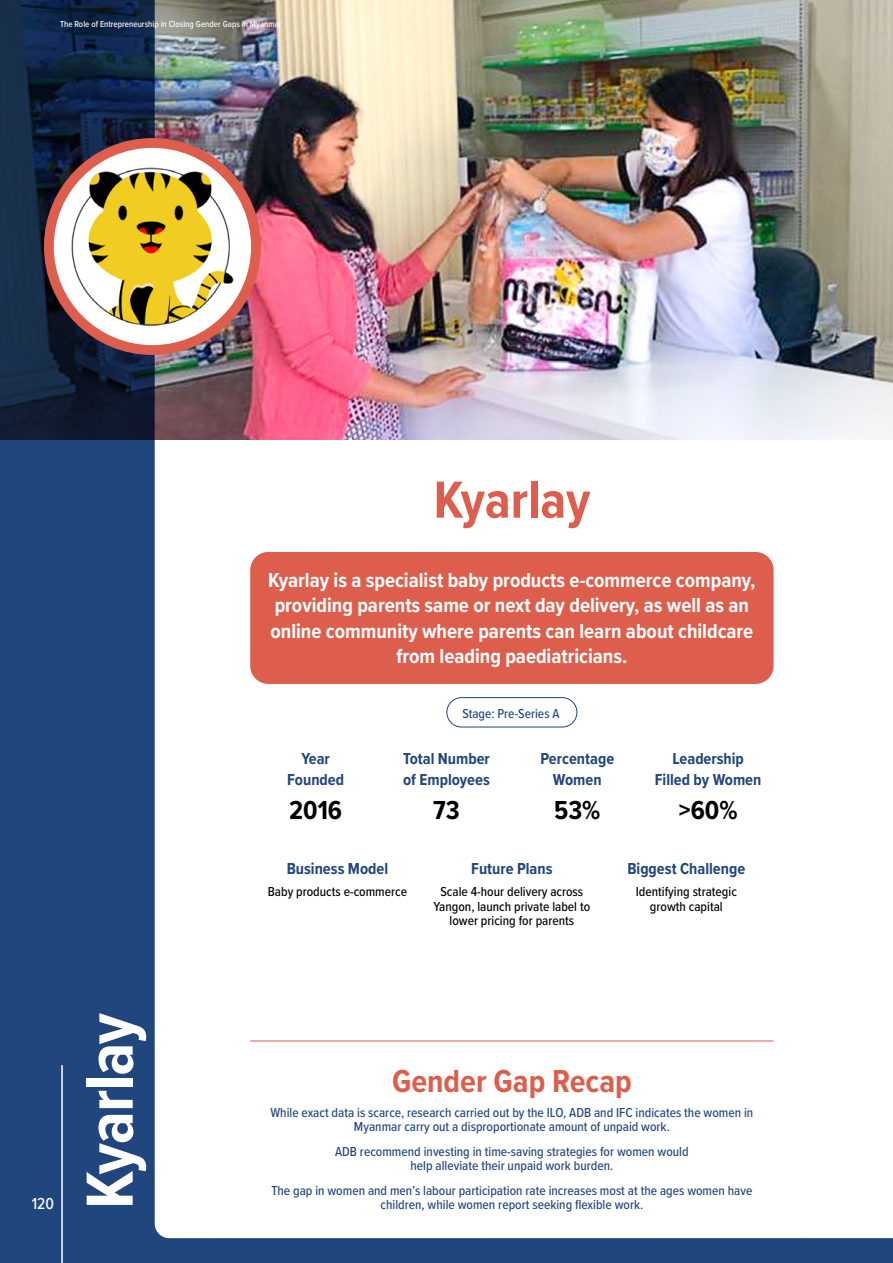
<style>
.page{position:relative;width:893px;height:1263px;background:#fff}
.page>*{position:absolute;margin:0;border:0;box-sizing:border-box;transform-origin:0 0}
.t1{font:700 69px "Proxima Nova Cond";letter-spacing:-.015em;color:#fff}
.t2{font:700 54px "Proxima Nova Cond";color:#dd5e4c}
.t3{font:700 33px "Proxima Nova Cond";color:#dd5e4c}
.t4{font:700 27px "Proxima Nova Cond";color:#000}
.t5{font:700 21px/25.5px "Proxima Nova Cond";color:#fff;text-align:center}
.t6{font:700 16.5px/20.9px "Proxima Nova Cond";color:#21457d;text-align:center}
.t7{font:500 16.5px "Proxima Nova Cond";color:#fff}
.t8{font:500 13.5px/13.5px "Proxima Nova Cond";color:#21457d;text-align:center}
.t9{font:500 13.5px/14.5px "Proxima Nova Cond";color:#000;text-align:center}
.t10{font:500 9px "Proxima Nova Cond";color:#fff}
</style>
<div class="page">
<img style="left:0;top:0;width:893px;height:1263px">
<hr style="left:61px;top:1065px;width:2px;height:198px;background:#fff">
<img style="left:50px;top:145px;width:204px;height:203px">
<div style="left:44px;top:138px;width:217px;height:217px;border:10px solid #dd5e4c;border-radius:50%"></div>
<p class="t10" style="left:60px;top:17px;width:223px">The Role of Entrepreneurship in Closing Gender Gaps in Myanmar</p>
<h2 class="t2" style="left:434px;top:460px;width:158px">Kyarlay</h2>
<h3 class="t5" style="left:268px;top:566px;width:489px">Kyarlay is a specialist baby products e-commerce company, providing parents same or next day delivery, as well as an online community where parents can learn about childcare from leading paediatricians.</h3>
<p class="t8" style="left:462px;top:706px;width:99px">Stage: Pre-Series A</p>
<p class="t6" style="left:287px;top:748px;width:58px">Year<br>Founded</p>
<p class="t6" style="left:403px;top:748px;width:88px;text-align:left">Total Number of Employees</p>
<p class="t6" style="left:540px;top:748px;width:75px">Percentage<br>Women</p>
<p class="t6" style="left:655px;top:748px;width:108px">Leadership<br>Filled by Women</p>
<h3 class="t4" style="left:289px;top:790px;width:55px">2016</h3>
<h3 class="t4" style="left:433px;top:790px;width:28px">73</h3>
<h3 class="t4" style="left:554px;top:790px;width:48px">53%</h3>
<h3 class="t4" style="left:679px;top:790px;width:60px">&gt;60%</h3>
<p class="t7" style="left:32px;top:1191px;width:24px">120</p>
<h1 class="t1" style="left:59px;top:1209px;width:197px;rotate:-90deg">Kyarlay</h1>
<p class="t6" style="left:287px;top:857px;width:103px">Business Model</p>
<p class="t6" style="left:471px;top:857px;width:83px">Future Plans</p>
<p class="t6" style="left:627px;top:857px;width:119px">Biggest Challenge</p>
<p class="t9" style="left:268px;top:884px;width:141px">Baby products e-commerce</p>
<p class="t9" style="left:434px;top:884px;width:158px">Scale 4-hour delivery across<br>Yangon, launch private label to lower pricing for parents</p>
<p class="t9" style="left:636px;top:884px;width:103px">Identifying strategic growth capital</p>
<h3 class="t3" style="left:392px;top:1057px;width:241px">Gender Gap Recap</h3>
<p class="t8" style="left:270px;top:1106px;width:484px">While exact data is scarce, research carried out by the ILO, ADB and IFC indicates the women in<br>Myanmar carry out a disproportionate amount of unpaid work.</p>
<p class="t8" style="left:335px;top:1145px;width:355px">ADB recommend investing in time-saving strategies for women would help alleviate their unpaid work burden.</p>
<p class="t8" style="left:271px;top:1184px;width:483px">The gap in women and men’s labour participation rate increases most at the ages women have</p>
<p class="t8" style="left:381px;top:1197px;width:264px">children, while women report seeking flexible work.</p>
</div>
